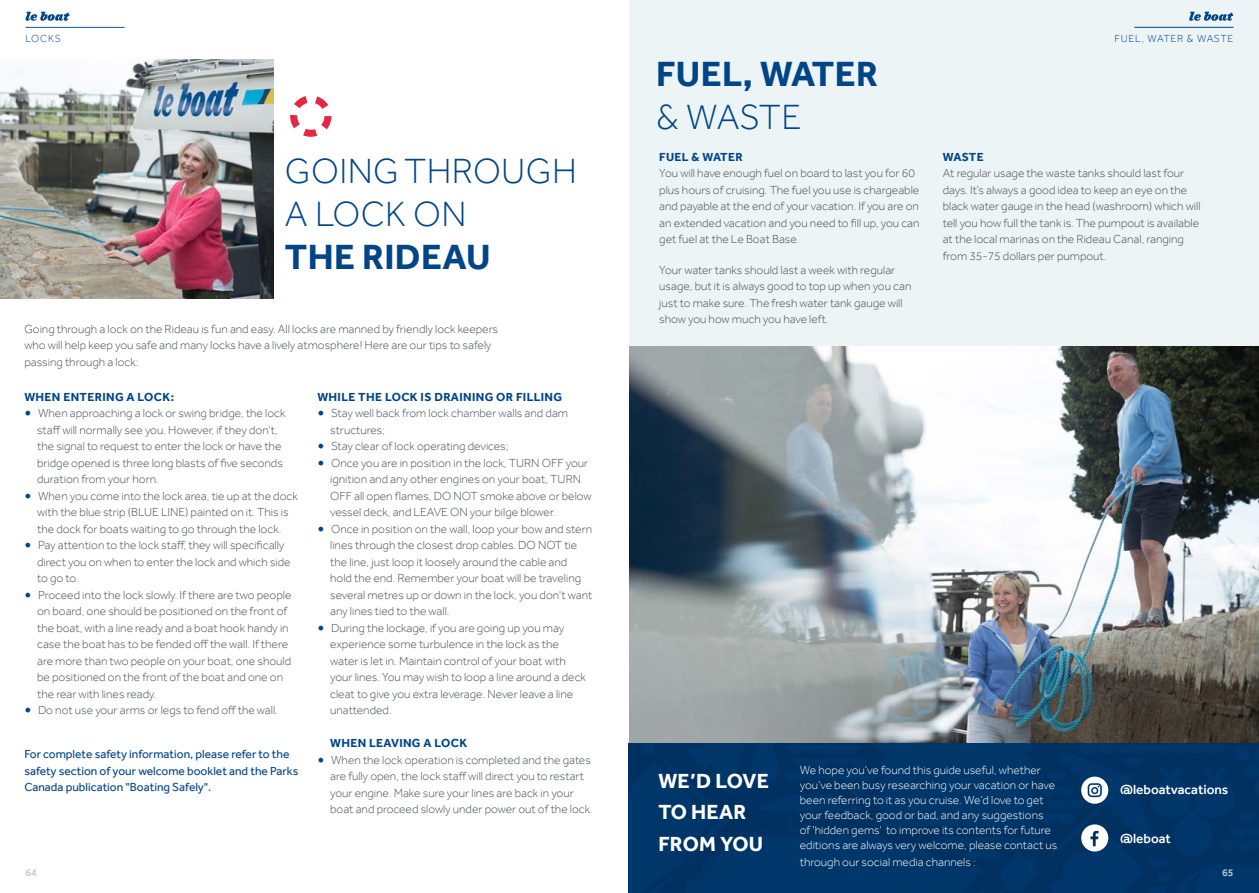
<style>
.page{position:relative;width:1259px;height:893px;background:#fff}
.page>*{position:absolute;margin:0;border:0;box-sizing:border-box;transform-origin:0 0}
.t1{font:300 36px/43.2px "Effra";letter-spacing:.01em;color:#004587}
.t2{font:700 36px "Effra";letter-spacing:.01em;color:#004587}
.t3{font:700 21px/31.5px "Effra";letter-spacing:.01em;color:#fff}
.t4{font:500 13.5px "Effra";color:#fff}
.t5{font:300 12px/16.5px "Effra";color:#484d52}
.t6{font:300 12px/15px "Effra";color:#fff}
.t7{font:12px/16.5px "Effra";color:#004587}
.t8{font:700 12px "Effra";letter-spacing:.03em;color:#004587}
.t9{font:300 10.5px "Effra";letter-spacing:.075em;color:#004587}
.t10{font:500 10.5px "Effra";color:#b9ced4}
.s1{font-family:"Minion Pro";font-weight:400;font-size:18px;color:#004587}
</style>
<div class="page">
<svg style="left:290px;top:96px;width:41px;height:41px"></svg>
<img style="left:0;top:59px;width:274px;height:239px">
<div style="left:629px;top:0;width:630px;height:346px;background:#edf4f5"></div>
<img style="left:629px;top:347px;width:630px;height:396px">
<div style="left:628px;top:743px;width:631px;height:150px;background:#00366a"></div>
<hr style="left:26px;top:27px;width:99px;height:1px;background:#004587">
<svg style="left:26px;top:12px;width:44px;height:9px"></svg>
<hr style="left:26px;top:26px;width:99px;height:1px;background:#edf4f5">
<hr style="left:1134px;top:27px;width:99px;height:1px;background:#004587">
<svg style="left:1189px;top:12px;width:44px;height:9px"></svg>
<svg style="left:1081px;top:777px;width:27px;height:27px"></svg>
<svg style="left:1081px;top:824px;width:27px;height:27px"></svg>
<p class="t9" style="left:26px;top:33px;width:37px">LOCKS</p>
<h1 class="t1" style="left:285px;top:149px;width:293px">GOING THROUGH<br>A LOCK ON</h1>
<h1 class="t2" style="left:285px;top:235px;width:207px">THE RIDEAU</h1>
<p class="t5" style="left:24px;top:321px;width:475px">Going through a lock on the Rideau is fun and easy. All locks are manned by friendly lock keepers who will help keep you safe and many locks have a lively atmosphere! Here are our tips to safely passing through a lock:</p>
<p class="t8" style="left:24px;top:389px;width:151px">WHEN ENTERING A LOCK:</p>
<p class="t5" style="left:37px;top:405px;width:250px;text-indent:-13px"><span class="s1">•</span> When approaching a lock or swing bridge, the lock staff will normally see you. However, if they don't, the signal to request to enter the lock or have the bridge opened is three long blasts of five seconds duration from your horn.</p>
<p class="t5" style="left:24px;top:487px;width:275px;text-align:center"><span class="s1">•</span> When you come into the lock area, tie up at the dock with the blue strip (BLUE LINE) painted on it. This is<br>the dock for boats waiting to go through the lock.</p>
<p class="t5" style="left:37px;top:537px;width:255px;text-indent:-13px"><span class="s1">•</span> Pay attention to the lock staff, they will specifically direct you on when to enter the lock and which side to go to.</p>
<p class="t5" style="left:37px;top:586px;width:256px;text-indent:-13px"><span class="s1">•</span> Proceed into the lock slowly. If there are two people on board, one should be positioned on the front of the boat, with a line ready and a boat hook handy in case the boat has to be fended off the wall. If there are more than two people on your boat, one should be positioned on the front of the boat and one on the rear with lines ready.</p>
<p class="t5" style="left:24px;top:702px;width:255px"><span class="s1">•</span> Do not use your arms or legs to fend off the wall.</p>
<p class="t7" style="left:24px;top:746px;width:275px">For complete safety information, please refer to the safety section of your welcome booklet and the Parks<br>Canada publication "Boating Safely".</p>
<p class="t8" style="left:317px;top:389px;width:246px">WHILE THE LOCK IS DRAINING OR FILLING</p>
<p class="t5" style="left:330px;top:405px;width:239px;text-indent:-13px"><span class="s1">•</span> Stay well back from lock chamber walls and dam structures;</p>
<p class="t5" style="left:317px;top:438px;width:193px"><span class="s1">•</span> Stay clear of lock operating devices;</p>
<p class="t5" style="left:330px;top:454px;width:263px;text-indent:-13px"><span class="s1">•</span> Once you are in position in the lock, TURN OFF your ignition and any other engines on your boat, TURN OFF all open flames, DO NOT smoke above or below vessel deck, and LEAVE ON your bilge blower.</p>
<p class="t5" style="left:330px;top:520px;width:264px;text-indent:-13px"><span class="s1">•</span> Once in position on the wall, loop your bow and stern lines through the closest drop cables. DO NOT tie the line, just loop it loosely around the cable and<br>hold the end. Remember your boat will be traveling several metres up or down in the lock, you don't want any lines tied to the wall.</p>
<p class="t5" style="left:330px;top:619px;width:257px;text-indent:-13px"><span class="s1">•</span> During the lockage, if you are going up you may experience some turbulence in the lock as the water is let in. Maintain control of your boat with your lines. You may wish to loop a line around a deck cleat to give you extra leverage. Never leave a line unattended.</p>
<p class="t8" style="left:330px;top:736px;width:139px">WHEN LEAVING A LOCK</p>
<p class="t5" style="left:330px;top:751px;width:264px;text-indent:-13px"><span class="s1">•</span> When the lock operation is completed and the gates are fully open, the lock staff will direct you to restart your engine. Make sure your lines are back in your boat and proceed slowly under power out of the lock.</p>
<p class="t10" style="left:26px;top:866px;width:13px">64</p>
<h1 class="t2" style="left:656px;top:52px;width:223px">FUEL, WATER</h1>
<h1 class="t1" style="left:656px;top:95px;width:147px">&amp; WASTE</h1>
<p class="t8" style="left:659px;top:149px;width:85px">FUEL &amp; WATER</p>
<p class="t5" style="left:659px;top:165px;width:262px">You will have enough fuel on board to last you for 60 plus hours of cruising. The fuel you use is chargeable and payable at the end of your vacation. If you are on an extended vacation and you need to fill up, you can get fuel at the Le Boat Base.</p>
<p class="t5" style="left:659px;top:262px;width:254px">Your water tanks should last a week with regular usage, but it is always good to top up when you can just to make sure. The fresh water tank gauge will show you how much you have left.</p>
<p class="t9" style="left:1114px;top:33px;width:120px">FUEL, WATER &amp; WASTE</p>
<p class="t8" style="left:942px;top:149px;width:43px">WASTE</p>
<p class="t5" style="left:942px;top:165px;width:259px">At regular usage the waste tanks should last four days. It’s always a good idea to keep an eye on the black water gauge in the head (washroom) which will tell you how full the tank is. The pumpout is available at the local marinas on the Rideau Canal, ranging from 35-75 dollars per pumpout.</p>
<h2 class="t3" style="left:658px;top:764px;width:112px">WE’D LOVE<br>TO HEAR<br>FROM YOU</h2>
<p class="t6" style="left:800px;top:762px;width:259px">We hope you’ve found this guide useful, whether you’ve been busy researching your vacation or have been referring to it as you cruise. We’d love to get your feedback, good or bad, and any suggestions<br>of 'hidden gems' to improve its contents for future editions are always very welcome, please contact us</p>
<p class="t6" style="left:800px;top:854px;width:177px">through our social media channels :</p>
<p class="t4" style="left:1120px;top:781px;width:110px">@leboatvacations</p>
<p class="t4" style="left:1120px;top:830px;width:52px">@leboat</p>
<p class="t10" style="left:1222px;top:866px;width:13px">65</p>
</div>
